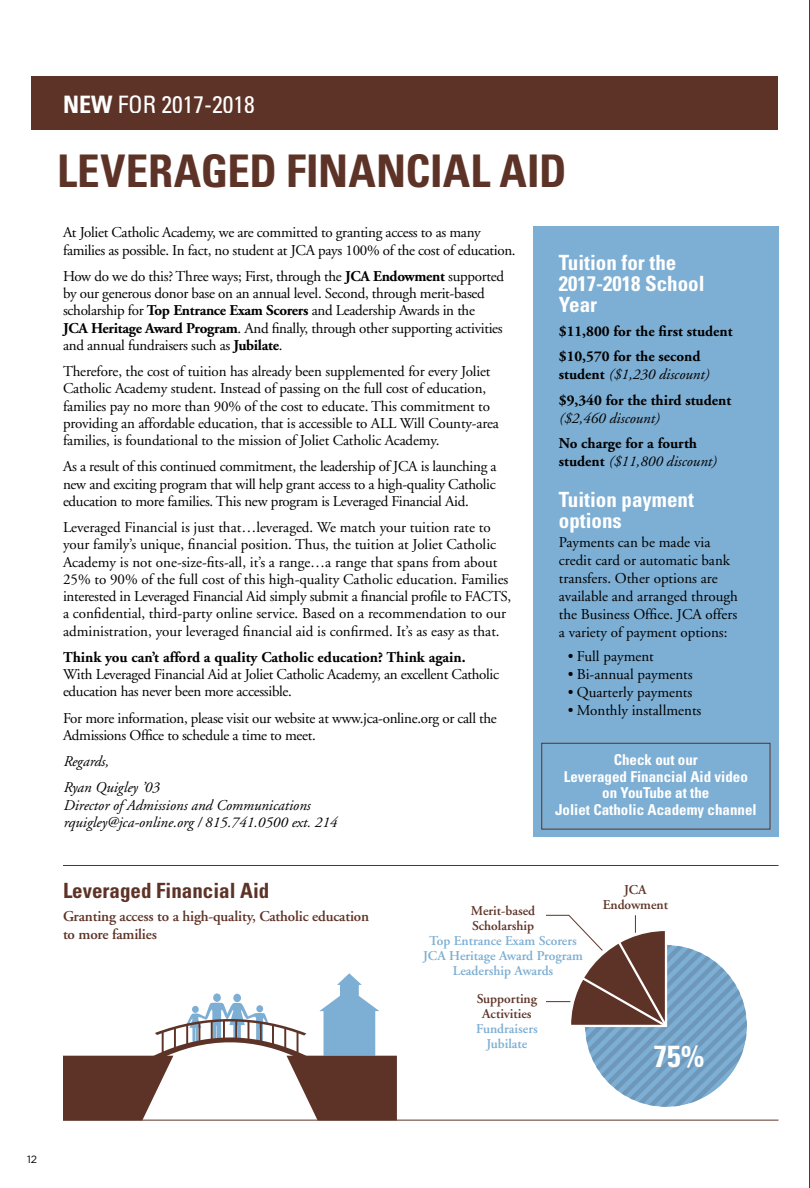
<style>
.page{position:relative;width:810px;height:1188px;background:#fff}
.page>*{position:absolute;margin:0;border:0;box-sizing:border-box;transform-origin:0 0}
.t1{font:700 condensed 45px "Univers";letter-spacing:.005em;color:#5e3327}
.t2{font:700 condensed 30.45px "Univers";color:#fff}
.t3{font:condensed 24px "Univers";color:#fff}
.t4{font:700 condensed 21px/21px "Univers";color:#fff}
.t5{font:700 condensed 21px "Univers";color:#5e3327}
.t6{font:15px/17.2px "Adobe Garamond";letter-spacing:-.01em;color:#000}
.t7{font:700 15px/25.5px "Adobe Garamond";color:#000}
.t8{font:italic 15px/26.2px "Adobe Garamond";color:#000}
.t9{font:700 condensed 15px/16.5px "Univers";color:#fff;text-align:center}
.t10{font:600 15px/18px "Adobe Garamond";letter-spacing:-.01em;color:#5e3327}
.t11{font:600 13.5px/15px "Adobe Garamond";color:#7daed3;text-align:center}
.t12{font:600 13.5px/15px "Adobe Garamond";color:#5e3327;text-align:center}
.t13{font:10.5px "Gotham";color:#000}
.s1{font-weight:700}
.s2{font-weight:400;font-style:italic}
</style>
<div class="page">
<svg style="left:559px;top:946px;width:220px;height:175px"></svg>
<hr style="left:809px;top:0;width:1px;height:1188px;background:#000">
<div style="left:540px;top:900px;width:252px;height:252px;border:45px solid #fff;border-radius:50%"></div>
<div style="left:32px;top:76px;width:746px;height:54px;background:#5e3327"></div>
<div style="left:533px;top:226px;width:245px;height:611px;background:#7daed3"></div>
<svg style="left:63px;top:973px;width:334px;height:147px"></svg>
<hr style="left:63px;top:1120px;width:715px;height:1px;background:#5e3327">
<hr style="left:63px;top:865px;width:715px;height:1px;background:#5e3327">
<svg style="left:545px;top:915px;width:124px;height:114px"></svg>
<div style="left:541px;top:743px;width:229px;height:87px;border:1px solid #5e3327"></div>
<h3 class="t3" style="left:63px;top:89px;width:193px"><span class="s1">NEW</span> FOR 2017-2018</h3>
<h1 class="t1" style="left:57px;top:143px;width:511px">LEVERAGED FINANCIAL AID</h1>
<p class="t6" style="left:63px;top:224px;width:454px">At Joliet Catholic Academy, we are committed to granting access to as many families as possible. In fact, no student at JCA pays 100% of the cost of education.</p>
<p class="t6" style="left:63px;top:268px;width:443px">How do we do this? Three ways; First, through the <span class="s1">JCA Endowment</span> supported by our generous donor base on an annual level. Second, through merit-based scholarship for <span class="s1">Top Entrance Exam Scorers</span> and Leadership Awards in the<br><span class="s1">JCA Heritage Award Program</span>. And finally, through other supporting activities and annual fundraisers such as <span class="s1">Jubilate</span>.</p>
<p class="t6" style="left:63px;top:363px;width:437px">Therefore, the cost of tuition has already been supplemented for every Joliet Catholic Academy student. Instead of passing on the full cost of education, families pay no more than 90% of the cost to educate. This commitment to providing an affordable education, that is accessible to ALL Will County-area families, is foundational to the mission of Joliet Catholic Academy.</p>
<p class="t6" style="left:63px;top:458px;width:435px;text-align:justify">As a result of this continued commitment, the leadership of JCA is launching a new and exciting program that will help grant access to a high-quality Catholic education to more families. This new program is Leveraged Financial Aid.</p>
<p class="t6" style="left:63px;top:519px;width:450px">Leveraged Financial is just that…leveraged. We match your tuition rate to your family’s unique, financial position. Thus, the tuition at Joliet Catholic Academy is not one-size-fits-all, it’s a range…a range that spans from about 25% to 90% of the full cost of this high-quality Catholic education. Families interested in Leveraged Financial Aid simply submit a financial profile to FACTS, a confidential, third-party online service. Based on a recommendation to our administration, your leveraged financial aid is confirmed. It’s as easy as that.</p>
<p class="t7" style="left:63px;top:645px;width:404px">Think you can’t afford a quality Catholic education? Think again.</p>
<p class="t6" style="left:63px;top:666px;width:438px">With Leveraged Financial Aid at Joliet Catholic Academy, an excellent Catholic education has never been more accessible.</p>
<p class="t6" style="left:63px;top:710px;width:435px">For more information, please visit our website at www.jca-online.org or call the<br>Admissions Office to schedule a time to meet.</p>
<p class="t8" style="left:63px;top:749px;width:98px">Regards,<br>Ryan Quigley ’03</p>
<p class="t8" style="left:63px;top:797px;width:275px;line-height:17.2px">Director of Admissions and Communications rquigley@jca-online.org / 815.741.0500 ext. 214</p>
<h3 class="t4" style="left:559px;top:251px;width:147px">Tuition for the<br>2017-2018 School<br>Year</h3>
<p class="t7" style="left:559px;top:319px;width:175px">$11,800 for the first student $10,570 for the second</p>
<p class="t7" style="left:559px;top:362px;width:174px">student <span class="s2">($1,230 discount) </span>$9,340 for the third student</p>
<p class="t8" style="left:559px;top:405px;width:102px">($2,460 discount)</p>
<p class="t7" style="left:559px;top:435px;width:159px;line-height:18px">No charge for a fourth student <span class="s2">($11,800 discount)</span></p>
<h3 class="t4" style="left:559px;top:488px;width:136px">Tuition payment options</h3>
<p class="t6" style="left:559px;top:534px;width:180px;line-height:18px">Payments can be made via credit card or automatic bank transfers. Other options are available and arranged through the Business Office. JCA offers a variety of payment options:</p>
<p class="t6" style="left:568px;top:648px;width:88px">• Full payment</p>
<p class="t6" style="left:568px;top:666px;width:126px">• Bi-annual payments</p>
<p class="t6" style="left:568px;top:684px;width:126px">• Quarterly payments</p>
<p class="t6" style="left:568px;top:702px;width:135px">• Monthly installments</p>
<p class="t9" style="left:555px;top:751px;width:203px">Check out our<br>Leveraged Financial Aid video on YouTube at the<br>Joliet Catholic Academy channel</p>
<h3 class="t5" style="left:63px;top:878px;width:208px">Leveraged Financial Aid</h3>
<p class="t10" style="left:63px;top:907px;width:308px">Granting access to a high-quality, Catholic education to more families</p>
<p class="t12" style="left:471px;top:903px;width:66px">Merit-based</p>
<p class="t12" style="left:472px;top:918px;width:64px">Scholarship</p>
<p class="t11" style="left:423px;top:933px;width:161px">Top Entrance Exam Scorers<br>JCA Heritage Award Program<br>Leadership Awards</p>
<p class="t12" style="left:477px;top:991px;width:62px">Supporting<br>Activities</p>
<p class="t11" style="left:476px;top:1021px;width:63px">Fundraisers<br>Jubilate</p>
<p class="t12" style="left:624px;top:882px;width:24px">JCA</p>
<p class="t12" style="left:603px;top:897px;width:67px">Endowment</p>
<h2 class="t2" style="left:654px;top:1037px;width:52px">75%</h2>
<p class="t13" style="left:27px;top:1153px;width:12px">12</p>
</div>
